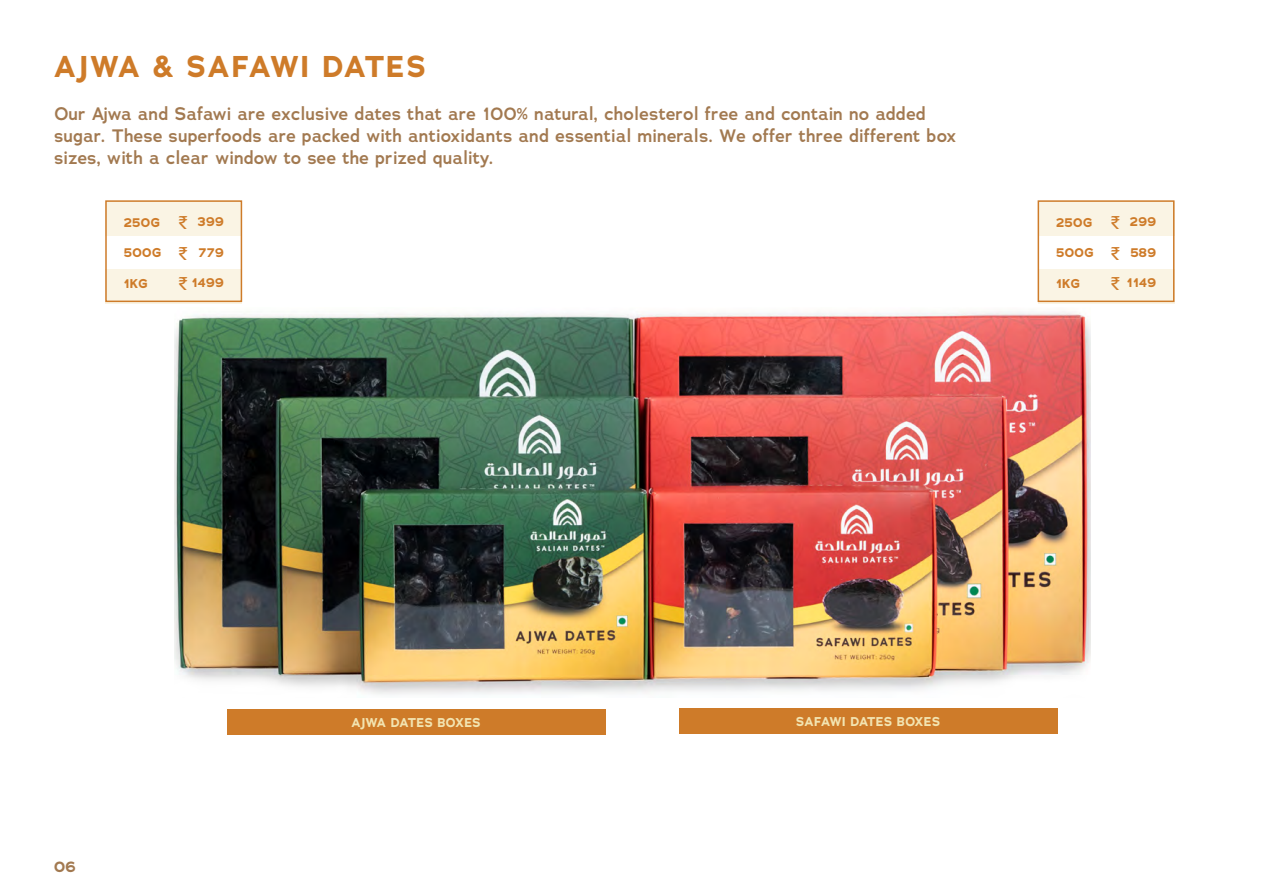
<style>
.page{position:relative;width:1263px;height:893px;background:#fff}
.page>*{position:absolute;margin:0;border:0;box-sizing:border-box;transform-origin:0 0}
.t1{font:700 30px "Adrianna";letter-spacing:.05em;color:#ce7b29}
.t2{font:600 18px/21.6px "Adrianna";letter-spacing:.01em;color:#a27950}
.t3{font:18px "Arial";color:#ce7b29}
.t4{font:700 15px "Adrianna";color:#a27950}
.t5{font:700 12.75px "Adrianna";letter-spacing:.025em;color:#ce7b29}
.t6{font:700 12.75px "Adrianna";letter-spacing:.02em;color:#f2e4b1}
</style>
<div class="page">
<img style="left:174px;top:311px;width:917px;height:384px">
<div style="left:106px;top:202px;width:136px;height:34px;background:#faf4e4"></div>
<div style="left:106px;top:269px;width:136px;height:34px;background:#faf4e4"></div>
<div style="left:105px;top:200px;width:137px;height:102px;border:2px solid #ce7b29"></div>
<div style="left:1038px;top:202px;width:136px;height:34px;background:#faf4e4"></div>
<div style="left:1038px;top:269px;width:136px;height:34px;background:#faf4e4"></div>
<div style="left:1037px;top:200px;width:137px;height:102px;border:2px solid #ce7b29"></div>
<div style="left:227px;top:709px;width:378px;height:25px;background:#ce7b29"></div>
<div style="left:679px;top:708px;width:379px;height:25px;background:#ce7b29"></div>
<h1 class="t1" style="left:54px;top:46px;width:373px">AJWA &amp; SAFAWI DATES</h1>
<p class="t2" style="left:54px;top:103px;width:904px">Our Ajwa and Safawi are exclusive dates that are 100% natural, cholesterol free and contain no added sugar. These superfoods are packed with antioxidants and essential minerals. We offer three different box sizes, with a clear window to see the prized quality.</p>
<p class="t5" style="left:124px;top:214px;width:38px">250G</p>
<p class="t5" style="left:124px;top:245px;width:39px">500G</p>
<p class="t5" style="left:124px;top:275px;width:26px">1KG</p>
<p class="t3" style="left:178px;top:210px;width:12px">₹</p>
<p class="t5" style="left:197px;top:213px;width:28px">399</p>
<p class="t5" style="left:199px;top:244px;width:27px">779</p>
<p class="t5" style="left:192px;top:274px;width:33px">1499</p>
<p class="t3" style="left:178px;top:242px;width:12px">₹</p>
<p class="t3" style="left:178px;top:272px;width:12px">₹</p>
<p class="t5" style="left:1056px;top:214px;width:38px">250G</p>
<p class="t5" style="left:1056px;top:245px;width:39px">500G</p>
<p class="t5" style="left:1056px;top:275px;width:26px">1KG</p>
<p class="t3" style="left:1110px;top:210px;width:12px">₹</p>
<p class="t5" style="left:1130px;top:213px;width:28px">299</p>
<p class="t5" style="left:1130px;top:244px;width:27px">589</p>
<p class="t5" style="left:1127px;top:274px;width:31px">1149</p>
<p class="t3" style="left:1110px;top:242px;width:12px">₹</p>
<p class="t3" style="left:1110px;top:272px;width:12px">₹</p>
<p class="t4" style="left:54px;top:856px;width:23px">06</p>
<p class="t6" style="left:351px;top:714px;width:131px">AJWA DATES BOXES</p>
<p class="t6" style="left:796px;top:713px;width:146px">SAFAWI DATES BOXES</p>
</div>
